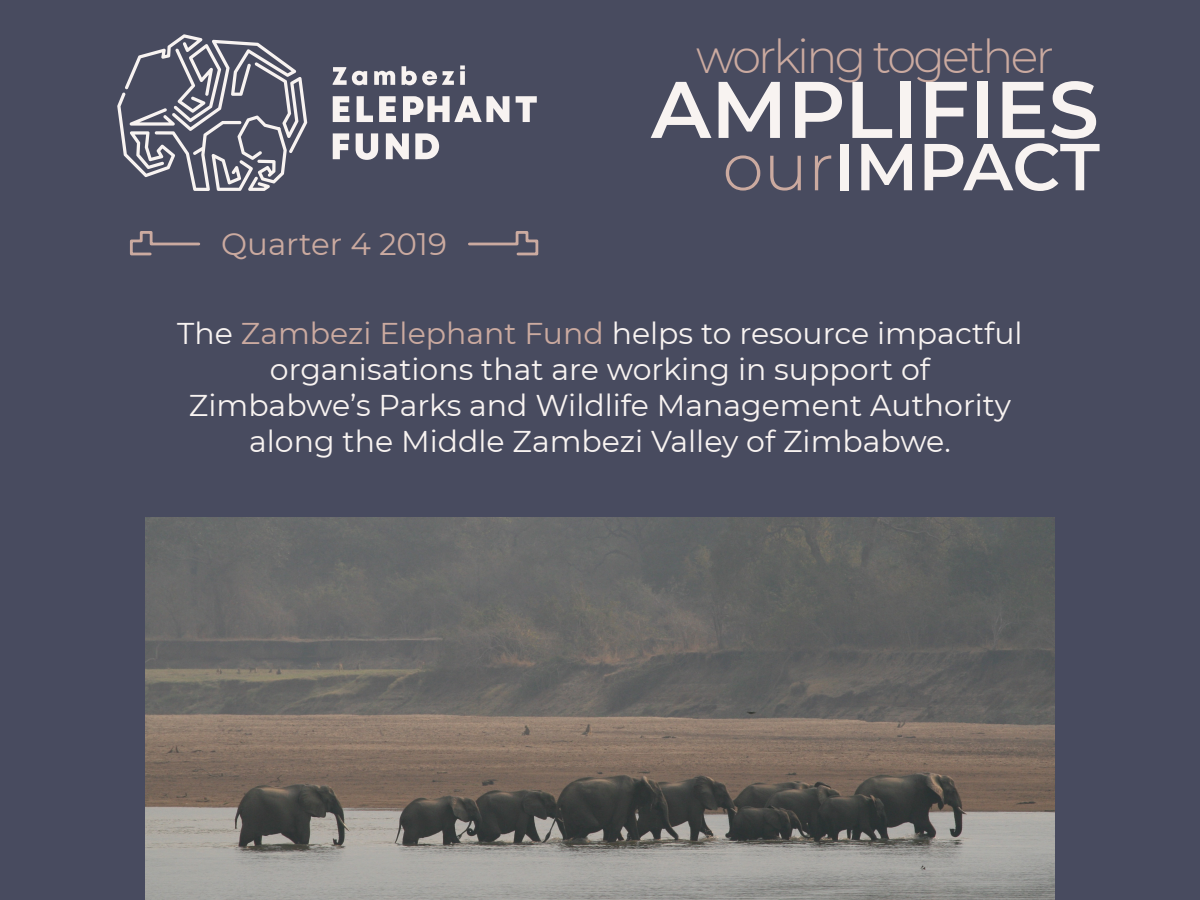
<style>
.page{position:relative;width:1200px;height:900px;background:#484b5f}
.page>*{position:absolute;margin:0;border:0;box-sizing:border-box;transform-origin:0 0}
.t1{font:600 80.1px "Montserrat";color:#f8f3f1}
.t2{font:600 66.15px "Montserrat";letter-spacing:-.01em;color:#f8f3f1}
.t3{font:300 46.2px "Montserrat";letter-spacing:-.06em;color:#cbaaa0}
.t4{font:30.9px "Montserrat";color:#cbaaa0}
.t5{font:30px/36px "Montserrat";color:#f8f3f1;text-align:center}
.s1{font-weight:300;color:#cbaaa0}
.s2{color:#cbaaa0}
</style>
<div class="page">
<img style="left:145px;top:517px;width:910px;height:383px">
<svg style="left:468px;top:231px;width:71px;height:25px"></svg>
<svg style="left:130px;top:231px;width:70px;height:25px"></svg>
<svg style="left:117px;top:34px;width:190px;height:157px"></svg>
<svg style="left:333px;top:133px;width:106px;height:27px"></svg>
<svg style="left:333px;top:96px;width:204px;height:26px"></svg>
<svg style="left:333px;top:65px;width:132px;height:20px"></svg>
<p class="t4" style="left:221px;top:223px;width:227px">Quarter 4 2019</p>
<h3 class="t3" style="left:696px;top:25px;width:359px">working together</h3>
<h1 class="t1" style="left:651px;top:53px;width:449px">AMPLIFIES</h1>
<h2 class="t2" style="left:723px;top:120px;width:379px"><span class="s1">our</span>IMPACT</h2>
<p class="t5" style="left:177px;top:314px;width:847px">The <span class="s2">Zambezi Elephant Fund</span> helps to resource impactful organisations that are working in support of Zimbabwe’s Parks and Wildlife Management Authority along the Middle Zambezi Valley of Zimbabwe.</p>
</div>
